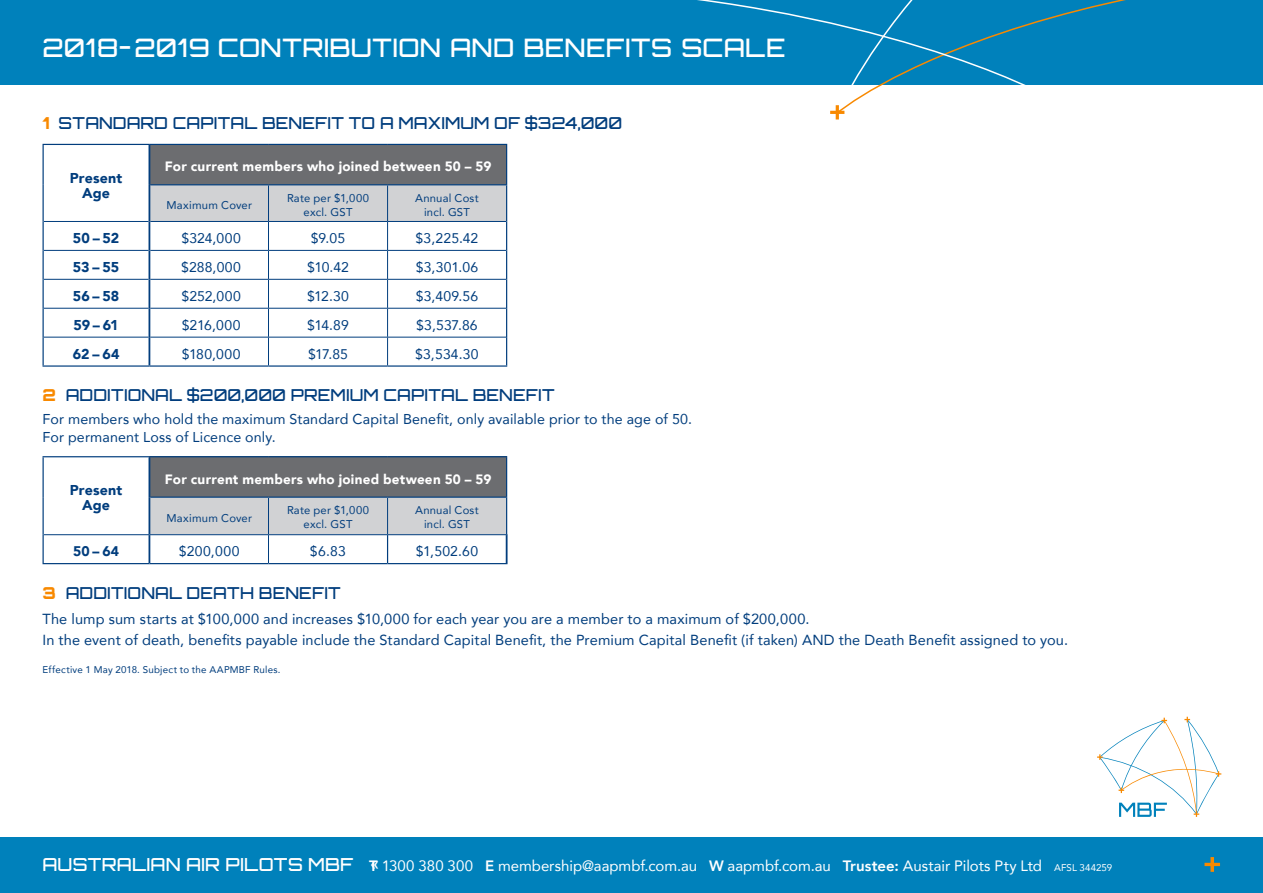
<style>
.page{position:relative;width:1263px;height:893px;background:#fff}
.page>*{position:absolute;margin:0;border:0;box-sizing:border-box;transform-origin:0 0}
.Heading_2nd_level{font:500 25.5px "Orbitron";letter-spacing:.01em;color:#fff}
.t1{font:500 16.5px "Orbitron";letter-spacing:.005em;color:#013d7d}
.Heading_2nd_level-2{font:15px "Avenir";letter-spacing:-.005em;color:#fff}
.t2{font:14.55px/21px "Avenir";letter-spacing:.01em;color:#013d7d}
.t3{font:14.25px/18px "Avenir";letter-spacing:.01em;color:#013d7d}
.t4{font:900 14.25px/15px "Avenir";letter-spacing:.01em;color:#013d7d;text-align:center}
.t5{font:13.95px "Avenir";letter-spacing:.015em;color:#013d7d}
.t6{font:900 13.95px "Avenir";color:#013d7d}
.t7{font:900 13.5px "Avenir";letter-spacing:.015em;color:#fff}
.t8{font:11.25px/13.5px "Avenir";letter-spacing:.02em;color:#013d7d;text-align:center}
.t9{font:9.75px "Avenir";letter-spacing:.025em;color:#013d7d}
.s1{font-weight:900;color:#f88900}
.s2{font-family:"Orbitron";font-weight:500;font-size:18px}
.s3{font-weight:800}
.s4{font-size:9.75px}
</style>
<div class="page">
<div style="left:0;top:0;width:1263px;height:85px;background:#0081bb"></div>
<div style="left:0;top:838px;width:1263px;height:55px;background:#0081bb"></div>
<div style="left:149px;top:144px;width:358px;height:41px;background:#6c6d70"></div>
<hr style="left:44px;top:221px;width:105px;height:1px;background:#013d7d">
<hr style="left:44px;top:250px;width:105px;height:1px;background:#013d7d">
<hr style="left:44px;top:279px;width:105px;height:1px;background:#013d7d">
<hr style="left:44px;top:308px;width:105px;height:1px;background:#013d7d">
<hr style="left:44px;top:337px;width:105px;height:1px;background:#013d7d">
<hr style="left:43px;top:144px;width:106px;height:1px;background:#013d7d">
<hr style="left:43px;top:145px;width:1px;height:40px;background:#013d7d">
<hr style="left:43px;top:185px;width:1px;height:36px;background:#013d7d">
<hr style="left:149px;top:144px;width:119px;height:1px;background:#013d7d">
<hr style="left:268px;top:144px;width:120px;height:1px;background:#013d7d">
<hr style="left:388px;top:144px;width:119px;height:1px;background:#013d7d">
<svg style="left:43px;top:221px;width:1px;height:144px"></svg>
<hr style="left:43px;top:365px;width:106px;height:2px;background:#013d7d">
<hr style="left:149px;top:365px;width:119px;height:2px;background:#013d7d">
<hr style="left:268px;top:365px;width:120px;height:2px;background:#013d7d">
<hr style="left:388px;top:365px;width:119px;height:2px;background:#013d7d">
<hr style="left:150px;top:184px;width:118px;height:1px;background:#013d7d">
<hr style="left:268px;top:184px;width:120px;height:1px;background:#013d7d">
<hr style="left:388px;top:184px;width:119px;height:1px;background:#013d7d">
<hr style="left:506px;top:145px;width:1px;height:39px;background:#013d7d">
<hr style="left:149px;top:145px;width:1px;height:40px;background:#013d7d">
<svg style="left:149px;top:185px;width:358px;height:180px"></svg>
<div style="left:149px;top:457px;width:358px;height:40px;background:#6c6d70"></div>
<hr style="left:44px;top:534px;width:105px;height:1px;background:#013d7d">
<hr style="left:43px;top:456px;width:106px;height:1px;background:#013d7d">
<hr style="left:43px;top:457px;width:1px;height:40px;background:#013d7d">
<hr style="left:43px;top:497px;width:1px;height:38px;background:#013d7d">
<hr style="left:149px;top:456px;width:119px;height:1px;background:#013d7d">
<hr style="left:268px;top:456px;width:120px;height:1px;background:#013d7d">
<hr style="left:388px;top:456px;width:119px;height:1px;background:#013d7d">
<svg style="left:43px;top:535px;width:1px;height:28px"></svg>
<hr style="left:506px;top:457px;width:1px;height:40px;background:#013d7d">
<hr style="left:149px;top:457px;width:1px;height:40px;background:#013d7d">
<hr style="left:43px;top:563px;width:106px;height:1px;background:#013d7d">
<svg style="left:149px;top:497px;width:358px;height:67px"></svg>
<hr style="left:388px;top:563px;width:119px;height:1px;background:#013d7d">
<svg style="left:830px;top:105px;width:9px;height:14px"></svg>
<svg style="left:836px;top:0;width:290px;height:114px"></svg>
<svg style="left:697px;top:0;width:350px;height:97px"></svg>
<svg style="left:1097px;top:717px;width:124px;height:100px"></svg>
<svg style="left:1204px;top:857px;width:16px;height:15px"></svg>
<p class="Heading_2nd_level" style="left:43px;top:31px;width:744px">2018-2019 CONTRIBUTION AND BENEFITS SCALE</p>
<p class="t1" style="left:43px;top:113px;width:581px"><span class="s1">1</span> STANDARD CAPITAL BENEFIT TO A MAXIMUM OF $324,000</p>
<p class="t4" style="left:70px;top:170px;width:54px">Present<br>Age</p>
<p class="t7" style="left:165px;top:155px;width:328px">For current members who joined between 50 – 59</p>
<p class="t8" style="left:166px;top:198px;width:87px">Maximum Cover</p>
<p class="t8" style="left:287px;top:191px;width:84px">Rate per $1,000 excl. GST</p>
<p class="t8" style="left:415px;top:191px;width:65px">Annual Cost incl. GST</p>
<p class="t4" style="left:73px;top:230px;width:48px">50 – 52</p>
<p class="t5" style="left:181px;top:227px;width:61px">$324,000</p>
<p class="t5" style="left:311px;top:227px;width:36px">$9.05</p>
<p class="t5" style="left:416px;top:227px;width:64px">$3,225.42</p>
<p class="t4" style="left:73px;top:259px;width:48px">53 – 55</p>
<p class="t5" style="left:181px;top:256px;width:61px">$288,000</p>
<p class="t5" style="left:307px;top:256px;width:43px">$10.42</p>
<p class="t5" style="left:416px;top:256px;width:64px">$3,301.06</p>
<p class="t4" style="left:73px;top:288px;width:48px">56 – 58</p>
<p class="t5" style="left:181px;top:285px;width:61px">$252,000</p>
<p class="t5" style="left:307px;top:285px;width:43px">$12.30</p>
<p class="t5" style="left:416px;top:285px;width:64px">$3,409.56</p>
<p class="t4" style="left:73px;top:317px;width:47px">59 – 61</p>
<p class="t5" style="left:182px;top:314px;width:60px">$216,000</p>
<p class="t5" style="left:307px;top:314px;width:43px">$14.89</p>
<p class="t5" style="left:416px;top:314px;width:63px">$3,537.86</p>
<p class="t4" style="left:73px;top:346px;width:48px">62 – 64</p>
<p class="t5" style="left:182px;top:343px;width:60px">$180,000</p>
<p class="t5" style="left:308px;top:343px;width:41px">$17.85</p>
<p class="t5" style="left:415px;top:343px;width:65px">$3,534.30</p>
<p class="t1" style="left:43px;top:385px;width:514px"><span class="s1">2</span> ADDITIONAL $200,000 PREMIUM CAPITAL BENEFIT</p>
<p class="t3" style="left:43px;top:409px;width:651px">For members who hold the maximum Standard Capital Benefit, only available prior to the age of 50.<br>For permanent Loss of Licence only.</p>
<p class="t4" style="left:70px;top:482px;width:54px">Present<br>Age</p>
<p class="t7" style="left:165px;top:467px;width:328px">For current members who joined between 50 – 59</p>
<p class="t8" style="left:166px;top:511px;width:87px">Maximum Cover</p>
<p class="t8" style="left:287px;top:503px;width:84px">Rate per $1,000 excl. GST</p>
<p class="t8" style="left:415px;top:503px;width:65px">Annual Cost incl. GST</p>
<p class="t6" style="left:73px;top:539px;width:48px">50 – 64</p>
<p class="t5" style="left:179px;top:540px;width:62px">$200,000</p>
<p class="t5" style="left:310px;top:540px;width:37px">$6.83</p>
<p class="t5" style="left:416px;top:540px;width:64px">$1,502.60</p>
<p class="t1" style="left:43px;top:583px;width:300px"><span class="s1">3</span> ADDITIONAL DEATH BENEFIT</p>
<p class="t2" style="left:43px;top:608px;width:1027px">The lump sum starts at $100,000 and increases $10,000 for each year you are a member to a maximum of $200,000.<br>In the event of death, benefits payable include the Standard Capital Benefit, the Premium Capital Benefit (if taken) AND the Death Benefit assigned to you.</p>
<p class="t9" style="left:43px;top:662px;width:239px">Effective 1 May 2018. Subject to the AAPMBF Rules.</p>
<p class="Heading_2nd_level-2" style="left:43px;top:853px;width:1071px"><span class="s2">AUSTRALIAN AIR PILOTS MBF «</span><span class="s3">T</span> 1300 380 300 <span class="s3">E</span> membership@aapmbf.com.au <span class="s3">W</span> aapmbf.com.au <span class="s3">Trustee:</span> Austair Pilots Pty Ltd <span class="s4">AFSL 344259</span></p>
</div>
